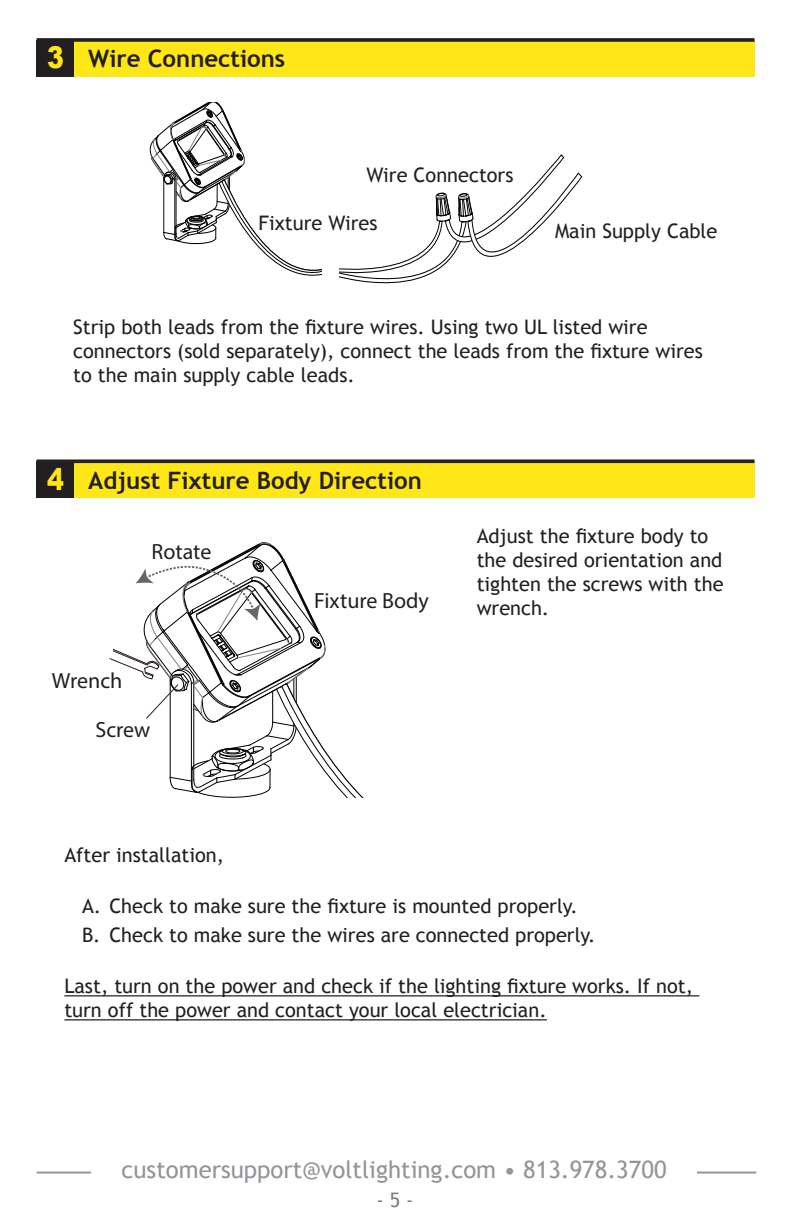
<style>
.page{position:relative;width:792px;height:1224px;background:#fff}
.page>*{position:absolute;margin:0;border:0;box-sizing:border-box;transform-origin:0 0}
.spec_numbers{font:900 30px "Arial";color:#ffe616;scale:.84 1}
.spec_bullets{font:24px "Trebuchet MS";color:#939598}
.t1{font:700 24px "Trebuchet MS";color:#231f20}
.t2{font:22px "Myriad Pro";color:#231f20}
.t3{font:20px/24px "Trebuchet MS";color:#231f20}
.t4{font:20px "Trebuchet MS";color:#7e8083}
</style>
<div class="page">
<hr style="left:37px;top:1172px;width:719px;height:2px;background:#939598">
<div style="left:91px;top:1161px;width:606px;height:50px;background:#fff"></div>
<div style="left:43px;top:461px;width:712px;height:37px;background:#ffe616"></div>
<div style="left:37px;top:461px;width:37px;height:37px;background:#231f20"></div>
<div style="left:37px;top:459px;width:718px;height:4px;border:2px solid #231f20"></div>
<div style="left:43px;top:40px;width:712px;height:37px;background:#ffe616"></div>
<div style="left:37px;top:40px;width:37px;height:37px;background:#231f20"></div>
<div style="left:37px;top:38px;width:718px;height:4px;border:2px solid #231f20"></div>
<svg style="left:150px;top:103px;width:433px;height:181px"></svg>
<div style="left:555px;top:215px;width:163px;height:30px;background:#fff"></div>
<div style="left:259px;top:215px;width:119px;height:15px;background:#fff"></div>
<div style="left:366px;top:164px;width:150px;height:20px;background:#fff"></div>
<hr style="left:64px;top:995px;width:635px;height:1px;background:#231f20">
<hr style="left:64px;top:1019px;width:483px;height:1px;background:#231f20">
<svg style="left:109px;top:542px;width:254px;height:255px"></svg>
<p class="spec_numbers" style="left:47px;top:36px;width:22px">3</p>
<p class="t1" style="left:88px;top:44px;width:199px">Wire Connections</p>
<p class="t3" style="left:366px;top:163px;width:149px">Wire Connectors</p>
<p class="t3" style="left:259px;top:211px;width:121px">Fixture Wires</p>
<p class="t3" style="left:555px;top:219px;width:164px">Main Supply Cable</p>
<p class="t3" style="left:73px;top:315px;width:631px">Strip both leads from the fixture wires. Using two UL listed wire connectors (sold separately), connect the leads from the fixture wires to the main supply cable leads.</p>
<p class="spec_numbers" style="left:47px;top:457px;width:22px">4</p>
<p class="t1" style="left:88px;top:465px;width:335px">Adjust Fixture Body Direction</p>
<p class="t2" style="left:151px;top:538px;width:61px">Rotate</p>
<p class="t2" style="left:52px;top:667px;width:72px">Wrench</p>
<p class="t2" style="left:95px;top:716px;width:57px">Screw</p>
<p class="t2" style="left:314px;top:587px;width:116px">Fixture Body</p>
<p class="t3" style="left:477px;top:524px;width:248px">Adjust the fixture body to the desired orientation and tighten the screws with the wrench.</p>
<p class="t3" style="left:64px;top:843px;width:161px">After installation,</p>
<p class="t3" style="left:82px;top:894px;width:497px">A. Check to make sure the fixture is mounted properly.</p>
<p class="t3" style="left:82px;top:924px;width:515px">B. Check to make sure the wires are connected properly.</p>
<p class="t3" style="left:64px;top:975px;width:630px">Last, turn on the power and check if the lighting fixture works. If not, turn off the power and contact your local electrician.</p>
<p class="spec_bullets" style="left:122px;top:1156px;width:546px">customersupport@voltlighting.com • 813.978.3700</p>
<p class="t4" style="left:376px;top:1188px;width:39px">- 5 -</p>
</div>
